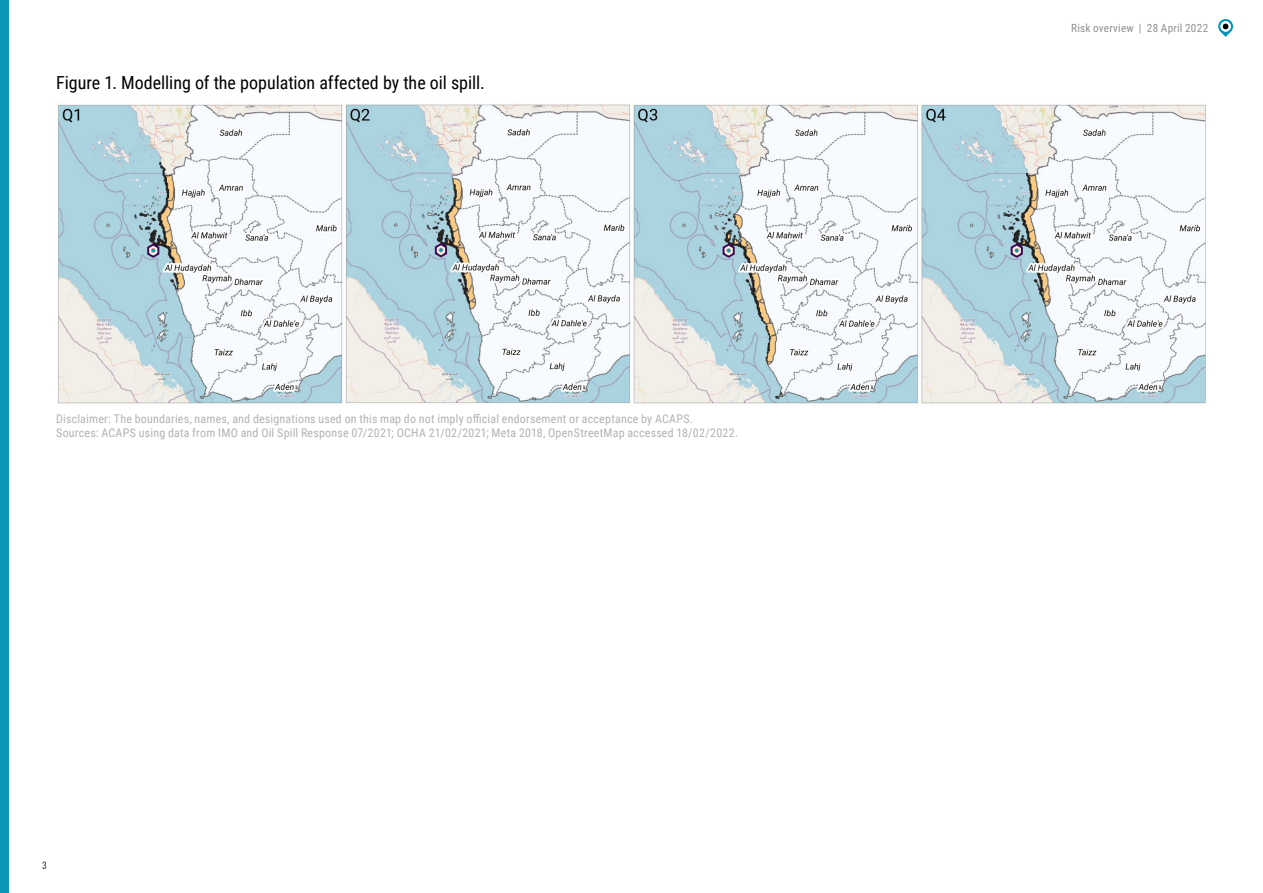
<style>
.page{position:relative;width:1263px;height:893px;background:#fff}
.page>*{position:absolute;margin:0;border:0;box-sizing:border-box;transform-origin:0 0}
.t1{font:18px "Roboto Condensed";color:#000}
.t2{font:12px/14.4px "Roboto Condensed";letter-spacing:.015em;color:#b3b3b4}
.t3{font:11.25px "Roboto Condensed";letter-spacing:.02em;color:#929292}
.t4{font:10.5px "Bebas Neue Pro Middle";color:#000}
</style>
<div class="page">
<svg style="left:1218px;top:19px;width:15px;height:18px"></svg>
<div style="left:0;top:0;width:9px;height:893px;background:#0c96ba"></div>
<img style="left:58px;top:104px;width:1148px;height:300px">
<h1 class="t1" style="left:56px;top:70px;width:430px">Figure 1. Modelling of the population affected by the oil spill.</h1>
<p class="t2" style="left:56px;top:411px;width:684px">Disclaimer: The boundaries, names, and designations used on this map do not imply official endorsement or acceptance by ACAPS.<br>Sources: ACAPS using data from IMO and Oil Spill Response 07/2021; OCHA 21/02/2021; Meta 2018, OpenStreetMap accessed 18/02/2022.</p>
<p class="t4" style="left:43px;top:859px;width:5px">3</p>
<p class="t3" style="left:1071px;top:20px;width:139px">Risk overview | 28 April 2022</p>
</div>
